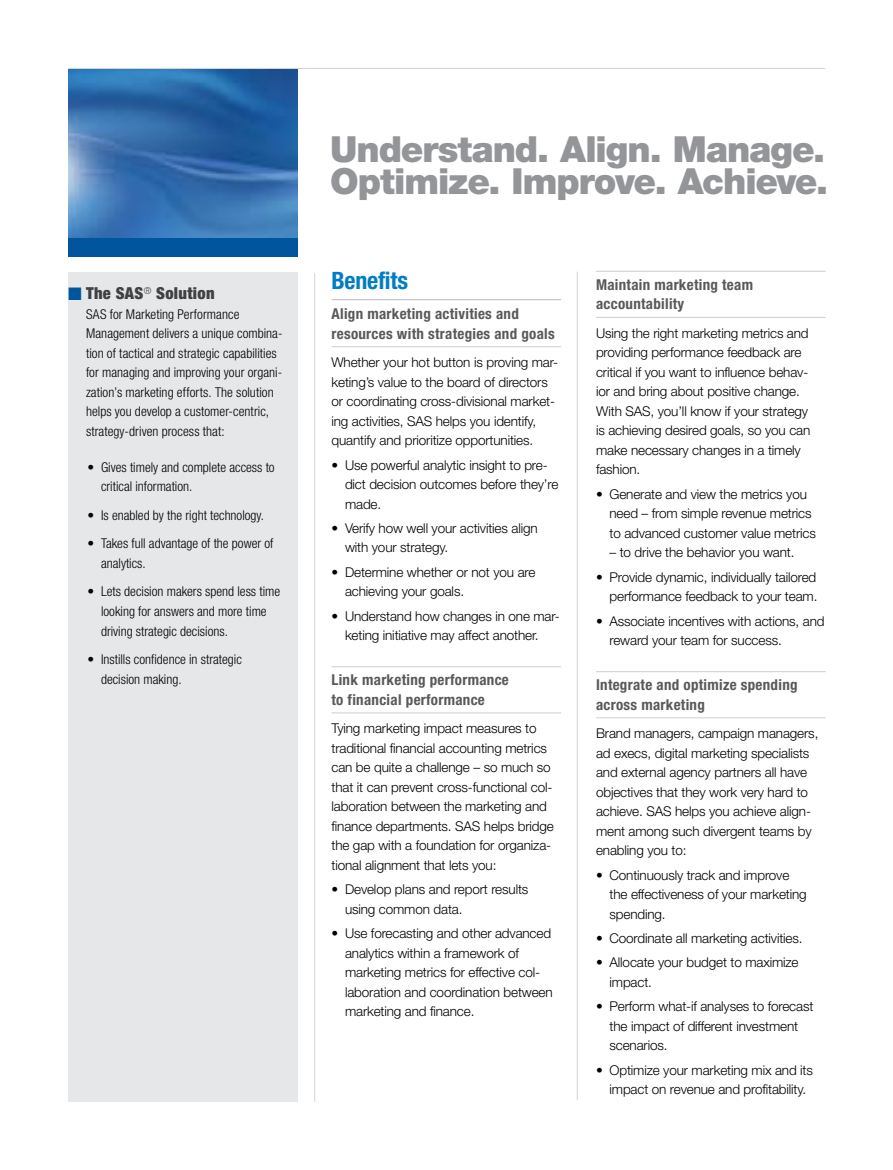
<style>
.page{position:relative;width:893px;height:1170px;background:#fff}
.page>*{position:absolute;margin:0;border:0;box-sizing:border-box;transform-origin:0 0}
.t1{font:900 36px/31.5px "Helvetica Neue LT Std";letter-spacing:-.03em;color:#939598}
.t2{font:700 condensed 24px "Helvetica Neue LT Std";letter-spacing:-.01em;color:#007dc3}
.t3{font:900 condensed 16.5px "Helvetica Neue LT Std";letter-spacing:.02em;color:#414142}
.t4{font:700 condensed 15px/19.5px "Helvetica Neue LT Std";letter-spacing:.02em;color:#58595b}
.t5{font:300 13.5px/19.5px "Helvetica Neue LT Std";letter-spacing:-.01em;color:#000}
.t6{font:300 condensed 13.5px/19.5px "Helvetica Neue LT Std";color:#000}
.s1{color:#00559c}
</style>
<div class="page">
<hr style="left:596px;top:271px;width:230px;height:1px;background:#d1d3d4">
<hr style="left:596px;top:317px;width:230px;height:1px;background:#d1d3d4">
<hr style="left:596px;top:671px;width:230px;height:1px;background:#d1d3d4">
<hr style="left:596px;top:717px;width:230px;height:1px;background:#d1d3d4">
<img style="left:68px;top:69px;width:230px;height:169px">
<hr style="left:314px;top:273px;width:1px;height:828px;background:#d1d3d4">
<hr style="left:332px;top:299px;width:229px;height:1px;background:#bcbdc0">
<hr style="left:332px;top:346px;width:229px;height:1px;background:#d1d3d4">
<hr style="left:332px;top:666px;width:229px;height:1px;background:#d1d3d4">
<hr style="left:332px;top:712px;width:229px;height:1px;background:#d1d3d4">
<hr style="left:577px;top:272px;width:1px;height:828px;background:#d1d3d4">
<hr style="left:68px;top:68px;width:757px;height:1px;background:#d1d3d4">
<div style="left:68px;top:238px;width:230px;height:18px;background:#00559c"></div>
<div style="left:68px;top:272px;width:230px;height:829px;background:#e6e7e8"></div>
<p class="t3" style="left:68px;top:283px;width:148px"><span class="s1">■</span> The SAS<sup>®</sup> Solution</p>
<p class="t6" style="left:86px;top:304px;width:198px">SAS for Marketing Performance Management delivers a unique combina&shy;tion of tactical and strategic capabilities for managing and improving your organi&shy;zation’s marketing efforts. The solution helps you develop a customer-centric, strategy-driven process that:</p>
<p class="t6" style="left:101px;top:457px;width:175px;text-indent:-14px">• Gives timely and complete access to critical information.</p>
<p class="t6" style="left:88px;top:505px;width:178px">• Is enabled by the right technology.</p>
<p class="t6" style="left:101px;top:534px;width:174px;text-indent:-14px">• Takes full advantage of the power of analytics.</p>
<p class="t6" style="left:101px;top:582px;width:181px;text-indent:-14px">• Lets decision makers spend less time looking for answers and more time driving strategic decisions.</p>
<p class="t6" style="left:101px;top:649px;width:142px;text-indent:-14px">• Instills confidence in strategic decision making.</p>
<h1 class="t1" style="left:330px;top:133px;width:500px">Understand. Align. Manage.<br>Optimize. Improve. Achieve.</h1>
<h2 class="t2" style="left:332px;top:266px;width:78px">Benefits</h2>
<p class="t4" style="left:332px;top:304px;width:225px">Align marketing activities and resources with strategies and goals</p>
<p class="t5" style="left:332px;top:352px;width:228px">Whether your hot button is proving mar&shy;keting’s value to the board of directors or coordinating cross-divisional market&shy;ing activities, SAS helps you identify, quantify and prioritize opportunities.</p>
<p class="t5" style="left:345px;top:454px;width:215px;text-indent:-14px">• Use powerful analytic insight to pre&shy;dict decision outcomes before they’re made.</p>
<p class="t5" style="left:345px;top:518px;width:194px;text-indent:-14px">• Verify how well your activities align with your strategy.</p>
<p class="t5" style="left:345px;top:562px;width:192px;text-indent:-14px">• Determine whether or not you are achieving your goals.</p>
<p class="t5" style="left:332px;top:606px;width:230px;text-align:center">• Understand how changes in one mar&shy;keting initiative may affect another.</p>
<p class="t4" style="left:332px;top:670px;width:179px">Link marketing performance to financial performance</p>
<p class="t5" style="left:332px;top:718px;width:224px">Tying marketing impact measures to traditional financial accounting metrics can be quite a challenge – so much so that it can prevent cross-functional col&shy;laboration between the marketing and finance departments. SAS helps bridge the gap with a foundation for organiza&shy;tional alignment that lets you:</p>
<p class="t5" style="left:345px;top:879px;width:185px;text-indent:-14px">• Develop plans and report results using common data.</p>
<p class="t5" style="left:345px;top:923px;width:209px;text-indent:-14px">• Use forecasting and other advanced analytics within a framework of marketing metrics for effective col&shy;laboration and coordination between marketing and finance.</p>
<p class="t4" style="left:596px;top:274px;width:159px">Maintain marketing team accountability</p>
<p class="t5" style="left:596px;top:323px;width:216px">Using the right marketing metrics and providing performance feedback are critical if you want to influence behav&shy;ior and bring about positive change.<br>With SAS, you’ll know if your strategy is achieving desired goals, so you can make necessary changes in a timely fashion.</p>
<p class="t5" style="left:610px;top:484px;width:208px;text-indent:-14px">• Generate and view the metrics you need – from simple revenue metrics to advanced customer value metrics</p>
<p class="t5" style="left:610px;top:542px;width:186px">– to drive the behavior you want.</p>
<p class="t5" style="left:596px;top:567px;width:223px;text-align:right">• Provide dynamic, individually tailored performance feedback to your team.</p>
<p class="t5" style="left:610px;top:610px;width:217px;text-indent:-14px">• Associate incentives with actions, and reward your team for success.</p>
<p class="t4" style="left:596px;top:675px;width:203px">Integrate and optimize spending across marketing</p>
<p class="t5" style="left:596px;top:723px;width:224px">Brand managers, campaign managers, ad execs, digital marketing specialists and external agency partners all have objectives that they work very hard to achieve. SAS helps you achieve align&shy;ment among such divergent teams by enabling you to:</p>
<p class="t5" style="left:610px;top:864px;width:199px;text-indent:-14px">• Continuously track and improve the effectiveness of your marketing spending.</p>
<p class="t5" style="left:596px;top:928px;width:208px">• Coordinate all marketing activities.</p>
<p class="t5" style="left:610px;top:952px;width:191px;text-indent:-14px">• Allocate your budget to maximize impact.</p>
<p class="t5" style="left:610px;top:996px;width:205px;text-indent:-14px">• Perform what-if analyses to forecast the impact of different investment scenarios.</p>
<p class="t5" style="left:596px;top:1059px;width:218px;text-align:center">• Optimize your marketing mix and its impact on revenue and profitability.</p>
</div>
